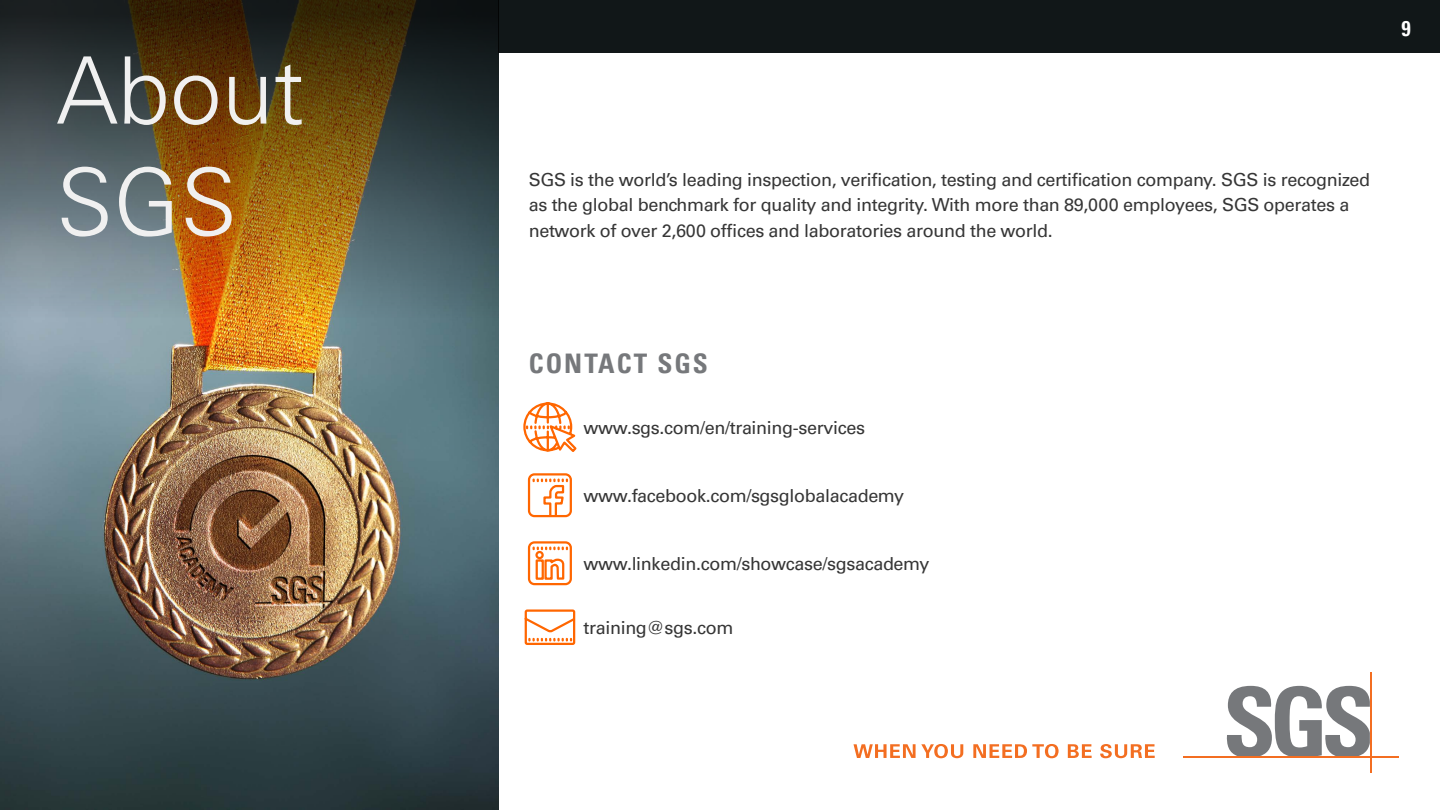
<style>
.page{position:relative;width:1440px;height:810px;background:#fff}
.page>*{position:absolute;margin:0;border:0;box-sizing:border-box;transform-origin:0 0}
.First_Subheading{font:300 93px/111.6px "Univers LT Pro 45";color:#f0f0f0}
.First_Subheading-2{font:700 condensed 27px "Univers LT Pro";letter-spacing:.075em;color:#76787b}
.t1{font:700 condensed 21px "Univers LT Pro";color:#fff}
.Pullout_Text{font:18px/25.5px "Univers LT Pro 55 Roman";letter-spacing:-.02em;color:#363636}
</style>
<div class="page">
<svg style="left:854px;top:744px;width:109px;height:14px"></svg>
<svg style="left:973px;top:744px;width:86px;height:14px"></svg>
<svg style="left:1068px;top:744px;width:24px;height:14px"></svg>
<svg style="left:1100px;top:744px;width:55px;height:14px"></svg>
<svg style="left:1226px;top:686px;width:144px;height:70px"></svg>
<hr style="left:1183px;top:756px;width:216px;height:2px;background:#f36e21">
<hr style="left:1370px;top:672px;width:2px;height:100px;background:#f36e21">
<img style="left:0;top:318px;width:499px;height:492px">
<svg style="left:523px;top:402px;width:54px;height:50px"></svg>
<svg style="left:527px;top:473px;width:45px;height:45px"></svg>
<svg style="left:527px;top:541px;width:45px;height:45px"></svg>
<svg style="left:524px;top:609px;width:52px;height:36px"></svg>
<div style="left:499px;top:0;width:941px;height:52px;background:#111718"></div>
<img style="left:0;top:0;width:499px;height:318px">
<p class="First_Subheading" style="left:56px;top:32px;width:250px">About<br>SGS</p>
<p class="t1" style="left:1401px;top:16px;width:11px">9</p>
<p class="Pullout_Text" style="left:529px;top:166px;width:843px">SGS is the world’s leading inspection, verification, testing and certification company. SGS is recognized as the global benchmark for quality and integrity. With more than 89,000 employees, SGS operates a network of over 2,600 offices and laboratories around the world.</p>
<p class="First_Subheading-2" style="left:529px;top:346px;width:181px">CONTACT SGS</p>
<p class="Pullout_Text" style="left:583px;top:414px;width:283px">www.sgs.com/en/training-services</p>
<p class="Pullout_Text" style="left:583px;top:482px;width:322px">www.facebook.com/sgsglobalacademy</p>
<p class="Pullout_Text" style="left:583px;top:550px;width:348px">www.linkedin.com/showcase/sgsacademy</p>
<p class="Pullout_Text" style="left:583px;top:614px;width:151px">training@sgs.com</p>
</div>
